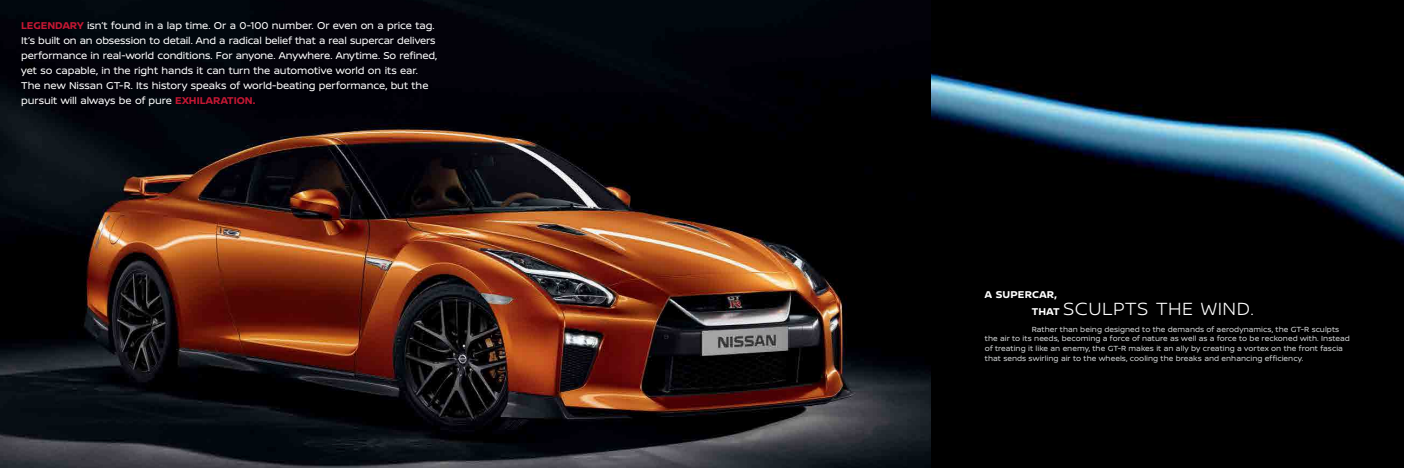
<style>
.page{position:relative;width:1404px;height:468px;background:#fff}
.page>*{position:absolute;margin:0;border:0;box-sizing:border-box;transform-origin:0 0}
.t1{font:300 18.75px "Nissan Brand";letter-spacing:.03em;color:#fff}
.t2{font:10.5px/15px "Nissan Brand";letter-spacing:-.01em;color:#fff}
.t3{font:700 10.5px "Nissan Brand";letter-spacing:.02em;color:#fff}
.t4{font:7.88px/9.8px "Nissan Brand";color:#d0d2d3}
.s1{font-weight:700;color:#c41733}
.s2{font-weight:700;font-size:10.5px}
</style>
<div class="page">
<img style="left:0;top:0;width:1403px;height:468px">
<p class="t2" style="left:21px;top:18px;width:417px"><span class="s1">LEGENDARY</span> isn’t found in a lap time. Or a 0-100 number. Or even on a price tag.<br>It’s built on an obsession to detail. And a radical belief that a real supercar delivers performance in real-world conditions. For anyone. Anywhere. Anytime. So refined, yet so capable, in the right hands it can turn the automotive world on its ear.<br>The new Nissan GT-R. Its history speaks of world-beating performance, but the pursuit will always be of pure <span class="s1">EXHILARATION.</span></p>
<p class="t3" style="left:984px;top:287px;width:74px">A SUPERCAR,</p>
<h1 class="t1" style="left:1031px;top:295px;width:223px"><span class="s2">THAT</span> SCULPTS THE WIND.</h1>
<p class="t4" style="left:984px;top:323px;width:366px;text-indent:47px">Rather than being designed to the demands of aerodynamics, the GT-R sculpts the air to its needs, becoming a force of nature as well as a force to be reckoned with. Instead of treating it like an enemy, the GT-R makes it an ally by creating a vortex on the front fascia that sends swirling air to the wheels, cooling the breaks and enhancing efficiency.</p>
</div>
